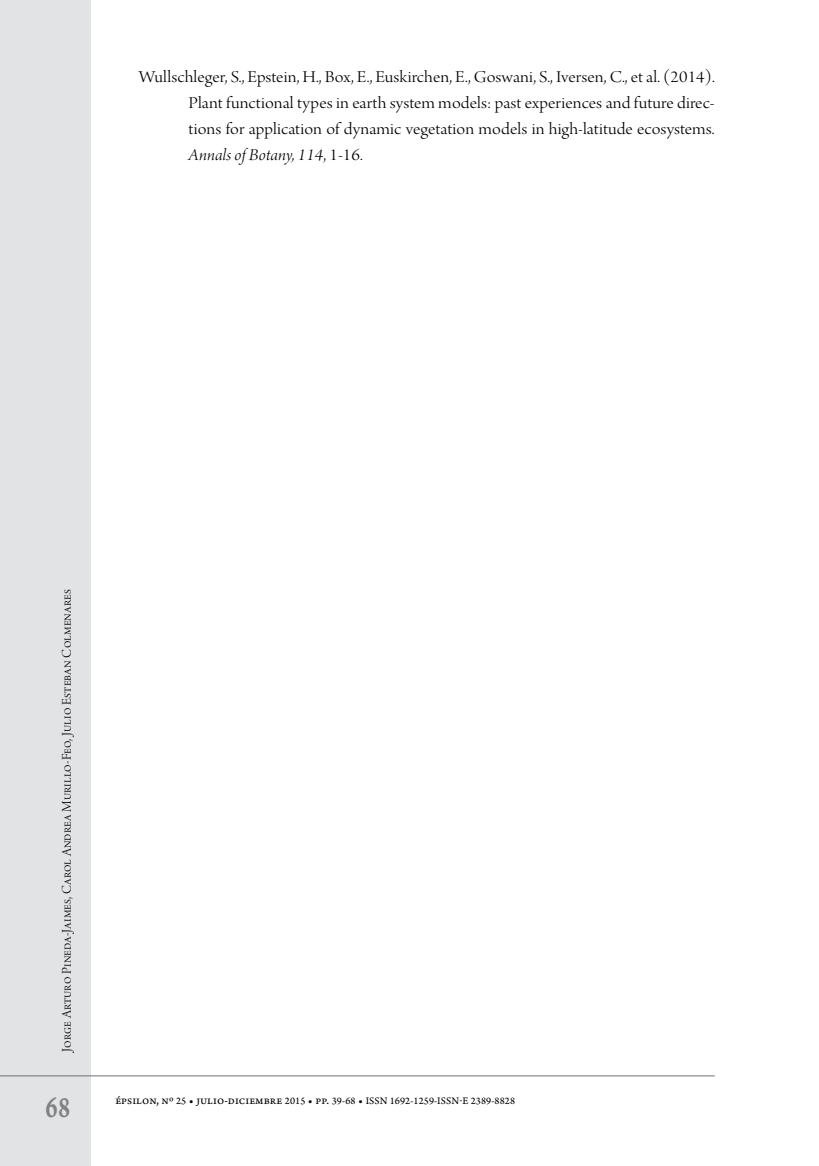
<style>
.page{position:relative;width:819px;height:1166px;background:#fff}
.page>*{position:absolute;margin:0;border:0;box-sizing:border-box;transform-origin:0 0}
.t1{font:31.5px "Arno Pro Smbd Caption";color:#808285;scale:.75 1}
._10Bibliografia{font:17.5px/26.1px "Arno Pro Light Display";letter-spacing:.005em;color:#000;text-align:justify;scale:1.1 1}
.t2{font:14px "Arno Pro Light Display";letter-spacing:.015em;color:#000}
.t3{font:10.5px "Arno Pro Sm Text";letter-spacing:.01em;color:#000}
.s1{font-family:"Arno Pro Light Italic Display"}
.s2{font-size:12.25px}
</style>
<div class="page">
<div style="left:0;top:0;width:91px;height:1166px;background:#e2e3e4"></div>
<hr style="left:0;top:1075px;width:714px;height:1px;background:#6d6e71">
<p class="_10Bibliografia" style="left:189px;top:64px;width:480px;text-indent:-50px">Wullschleger, S., Epstein, H., Box, E., Euskirchen, E., Goswani, S., Iversen, C., et al. (2014).<br>Plant functional types in earth system models: past experiences and future direc&shy;tions for application of dynamic vegetation models in high-latitude ecosystems.<br><span class="s1">Annals of Botany, 114</span>, 1-16.</p>
<p class="t2" style="left:59px;top:1052px;width:464px;rotate:-90deg">Jorge Arturo Pineda-Jaimes, Carol Andrea Murillo-Feo, Julio Esteban Colmenares</p>
<h1 class="t1" style="left:46px;top:1088px;width:34px">68</h1>
<p class="t3" style="left:115px;top:1094px;width:401px"><span class="s2">épsilon, nº</span> 25 <span class="s2">• julio-diciembre</span> 2015 <span class="s2">• pp.</span> 39-68 <span class="s2">•</span> ISSN 1692-1259-ISSN-E 2389-8828</p>
</div>
